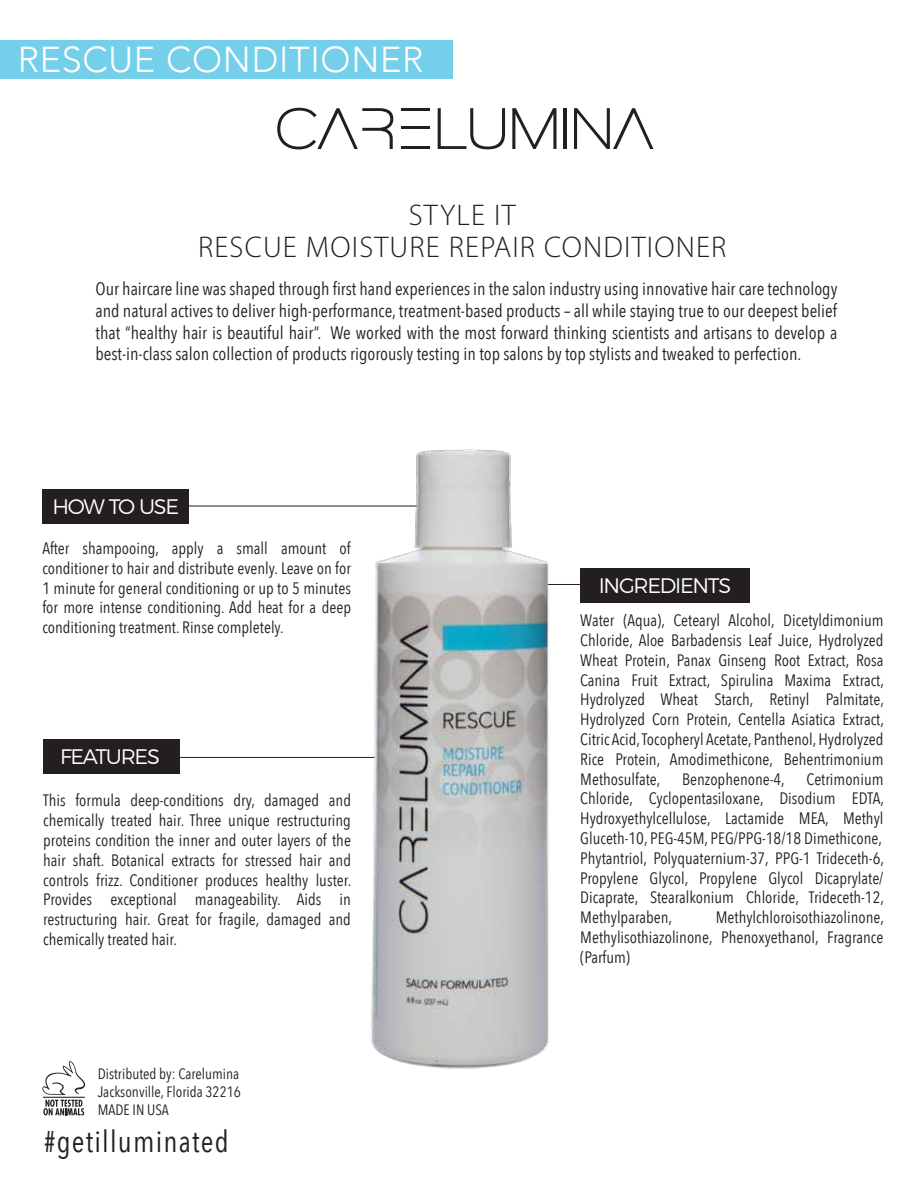
<style>
.page{position:relative;width:918px;height:1188px;background:#fff}
.page>*{position:absolute;margin:0;border:0;box-sizing:border-box;transform-origin:0 0}
.t1{font:300 36px "Avenir";letter-spacing:.02em;color:#fff}
.t2{font:300 30px/32.4px "Myriad Pro";letter-spacing:.04em;color:#231f20;text-align:center}
.t3{font:30px "Avenir Next Condensed";letter-spacing:.04em;color:#231f20}
.t4{font:300 21px "Montserrat";letter-spacing:-.06em;color:#fff}
.t5{font:18px/21.6px "Avenir Next Condensed";color:#231f20;text-align:justify}
.t6{font:16.5px/19.8px "Avenir Next Condensed";color:#231f20;text-align:justify}
.t7{font:15px/18px "Avenir Next Condensed";color:#231f20;text-align:justify}
</style>
<div class="page">
<svg style="left:277px;top:108px;width:116px;height:41px"></svg>
<hr style="left:401px;top:108px;width:28px;height:3px;background:#231f20">
<hr style="left:401px;top:146px;width:28px;height:3px;background:#231f20">
<hr style="left:401px;top:126px;width:28px;height:3px;background:#231f20">
<svg style="left:438px;top:108px;width:67px;height:41px"></svg>
<svg style="left:512px;top:108px;width:44px;height:41px"></svg>
<hr style="left:564px;top:108px;width:3px;height:41px;background:#231f20">
<svg style="left:574px;top:108px;width:79px;height:41px"></svg>
<div style="left:0;top:41px;width:452px;height:38px;background:#74cfea"></div>
<div style="left:580px;top:568px;width:170px;height:35px;background:#231f20"></div>
<hr style="left:147px;top:757px;width:237px;height:1px;background:#231f20">
<div style="left:43px;top:739px;width:137px;height:35px;background:#231f20"></div>
<hr style="left:177px;top:506px;width:253px;height:1px;background:#231f20">
<div style="left:42px;top:489px;width:147px;height:35px;background:#231f20"></div>
<svg style="left:42px;top:1061px;width:44px;height:54px"></svg>
<hr style="left:43px;top:1097px;width:42px;height:1px;background:#231f20">
<img style="left:293px;top:449px;width:287px;height:620px">
<h1 class="t1" style="left:18px;top:38px;width:407px">RESCUE CONDITIONER</h1>
<h2 class="t2" style="left:198px;top:199px;width:530px">STYLE IT<br>RESCUE MOISTURE REPAIR CONDITIONER</h2>
<p class="t5" style="left:96px;top:278px;width:743px">Our haircare line was shaped through first hand experiences in the salon industry using innovative hair care technology and natural actives to deliver high-performance, treatment-based products – all while staying true to our deepest belief that “healthy hair is beautiful hair”. We worked with the most forward thinking scientists and artisans to develop a best-in-class salon collection of products rigorously testing in top salons by top stylists and tweaked to perfection.</p>
<p class="t4" style="left:53px;top:490px;width:128px">HOW TO USE</p>
<p class="t6" style="left:42px;top:538px;width:310px">After shampooing, apply a small amount of conditioner to hair and distribute evenly. Leave on for 1 minute for general conditioning or up to 5 minutes for more intense conditioning. Add heat for a deep conditioning treatment. Rinse completely.</p>
<p class="t4" style="left:60px;top:740px;width:101px">FEATURES</p>
<p class="t6" style="left:43px;top:790px;width:310px">This formula deep-conditions dry, damaged and chemically treated hair. Three unique restructuring proteins condition the inner and outer layers of the hair shaft. Botanical extracts for stressed hair and controls frizz. Conditioner produces healthy luster.<br>Provides exceptional manageability. Aids in restructuring hair. Great for fragile, damaged and chemically treated hair.</p>
<p class="t7" style="left:98px;top:1064px;width:145px">Distributed by: Carelumina Jacksonville, Florida 32216<br>MADE IN USA</p>
<h2 class="t3" style="left:44px;top:1116px;width:186px">#getilluminated</h2>
<p class="t4" style="left:599px;top:569px;width:134px">INGREDIENTS</p>
<p class="t6" style="left:580px;top:610px;width:305px">Water (Aqua), Cetearyl Alcohol, Dicetyldimonium Chloride, Aloe Barbadensis Leaf Juice, Hydrolyzed Wheat Protein, Panax Ginseng Root Extract, Rosa Canina Fruit Extract, Spirulina Maxima Extract, Hydrolyzed Wheat Starch, Retinyl Palmitate, Hydrolyzed Corn Protein, Centella Asiatica Extract, Citric Acid, Tocopheryl Acetate, Panthenol, Hydrolyzed Rice Protein, Amodimethicone, Behentrimonium Methosulfate,</p>
<p class="t6" style="left:682px;top:768px;width:104px">Benzophenone-4,</p>
<p class="t6" style="left:580px;top:768px;width:305px;text-align:left;text-indent:226px">Cetrimonium Chloride, Cyclopentasiloxane, Disodium EDTA, Hydroxyethylcellulose, Lactamide MEA, Methyl Gluceth-10, PEG-45M, PEG/PPG-18/18 Dimethicone, Phytantriol, Polyquaternium-37, PPG-1 Trideceth-6, Propylene Glycol, Propylene Glycol Dicaprylate/ Dicaprate, Stearalkonium Chloride, Trideceth-12, Methylparaben,</p>
<p class="t6" style="left:580px;top:907px;width:305px;text-indent:136px">Methylchloroisothiazolinone, Methylisothiazolinone, Phenoxyethanol, Fragrance (Parfum)</p>
</div>
